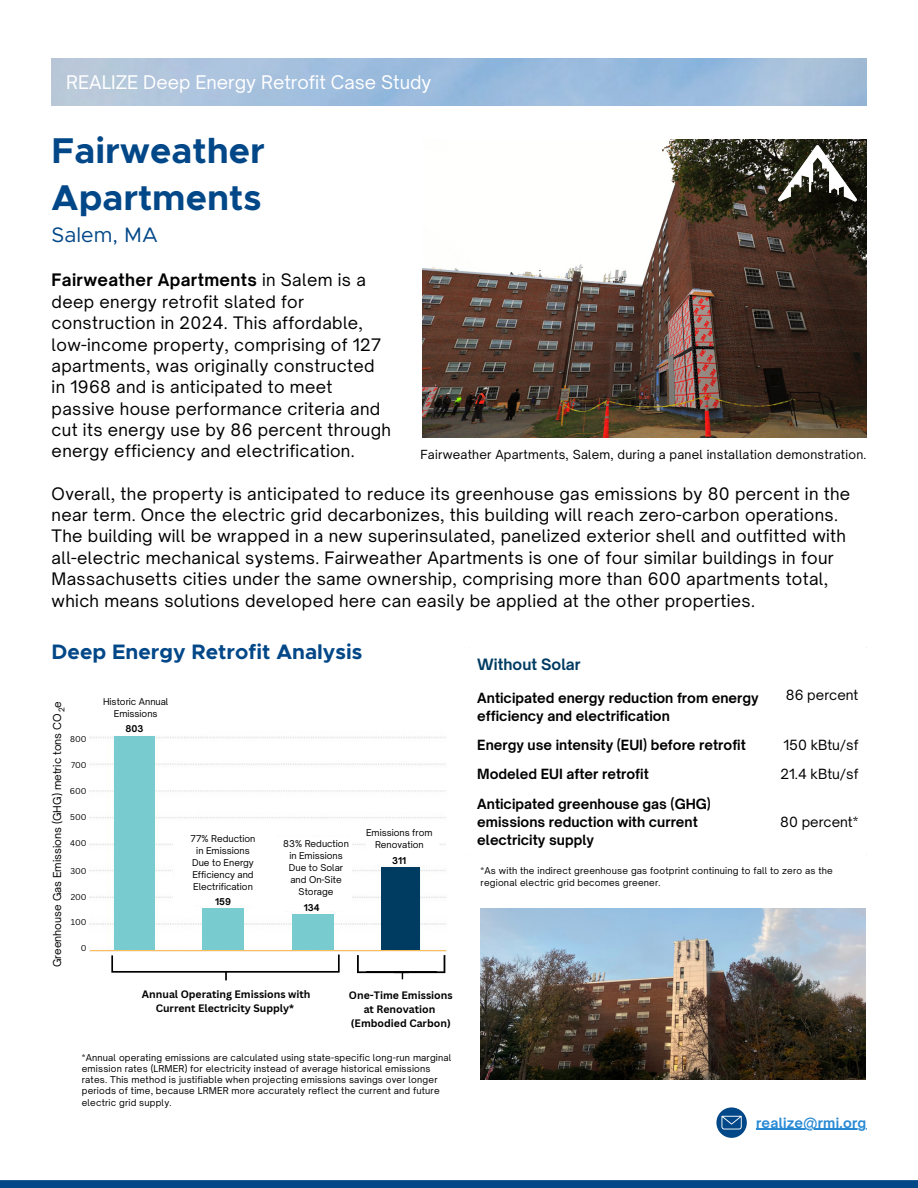
<style>
.page{position:relative;width:918px;height:1188px;background:#fff}
.page>*{position:absolute;margin:0;border:0;box-sizing:border-box;transform-origin:0 0}
.t1{font:700 36px/46.2px "Metropolis";color:#024787}
.t2{font:700 21px "Metropolis";color:#024787}
.t3{font:21px "Metropolis";color:#024787}
.t4{font:18px "Open Sauce One";color:#fff}
.t5{font:16.5px/21.3px "Open Sauce One";letter-spacing:.02em;color:#000}
.t6{font:700 15px "Open Sauce One";color:#003b63}
.t7{font:700 13.5px/18px "Open Sauce One";color:#000}
.t8{font:13.5px "Open Sauce One";color:#000}
.t9{font:700 13.5px "Open Sauce One";letter-spacing:.02em;color:#288ad4}
.t10{font:12px "Open Sauce One";letter-spacing:.02em;color:#000}
.t11{font:700 10.5px/14px "Canva Sans";color:#000;text-align:center}
.t12{font:10.5px "Open Sauce One";color:#000}
.t13{font:9px/11.2px "Open Sauce One";letter-spacing:.02em;color:#000}
.t14{font:9px/12px "Open Sauce One";color:#000;text-align:center}
.t15{font:700 9px "Open Sauce One";color:#000}
.t16{font:8.25px "Canva Sans";color:#000}
.t17{font:7.5px "Open Sauce One";color:#000}
.s1{font-weight:700}
</style>
<div class="page">
<svg style="left:52px;top:59px;width:814px;height:47px;background:#a1bedc"></svg>
<div style="left:0;top:1180px;width:918px;height:8px;background:#024787"></div>
<svg style="left:716px;top:1107px;width:31px;height:31px"></svg>
<hr style="left:756px;top:1129px;width:111px;height:1px;background:#288ad4">
<img style="left:89px;top:736px;width:358px;height:215px">
<div style="left:175px;top:837px;width:177px;height:67px;background:#fff"></div>
<div style="left:280px;top:837px;width:67px;height:74px;background:#fff"></div>
<div style="left:369px;top:828px;width:69px;height:36px;background:#fff"></div>
<img style="left:423px;top:140px;width:443px;height:298px">
<div style="left:114px;top:737px;width:41px;height:213px;background:#78cccf"></div>
<div style="left:203px;top:908px;width:40px;height:42px;background:#78cccf"></div>
<img style="left:293px;top:915px;width:40px;height:35px">
<img style="left:481px;top:908px;width:384px;height:171px">
<img style="left:778px;top:146px;width:79px;height:56px">
<div style="left:381px;top:868px;width:39px;height:82px;background:#003b62"></div>
<hr style="left:90px;top:950px;width:356px;height:1px;background:#ffbd59">
<svg style="left:111px;top:955px;width:229px;height:25px"></svg>
<svg style="left:357px;top:955px;width:88px;height:24px"></svg>
<p class="t4" style="left:66px;top:71px;width:367px">REALIZE Deep Energy Retrofit Case Study</p>
<p class="t1" style="left:52px;top:130px;width:215px">Fairweather<br>Apartments</p>
<p class="t3" style="left:52px;top:225px;width:108px">Salem, MA</p>
<p class="t5" style="left:52px;top:269px;width:341px"><span class="s1">Fairweather Apartments</span> in Salem is a deep energy retrofit slated for construction in 2024. This affordable, low-income property, comprising of 127 apartments, was originally constructed in 1968 and is anticipated to meet passive house performance criteria and cut its energy use by 86 percent through energy efficiency and electrification.</p>
<p class="t10" style="left:421px;top:447px;width:447px">Fairweather Apartments, Salem, during a panel installation demonstration.</p>
<p class="t5" style="left:52px;top:483px;width:800px">Overall, the property is anticipated to reduce its greenhouse gas emissions by 80 percent in the near term. Once the electric grid decarbonizes, this building will reach zero-carbon operations.<br>The building will be wrapped in a new superinsulated, panelized exterior shell and outfitted with all-electric mechanical systems. Fairweather Apartments is one of four similar buildings in four Massachusetts cities under the same ownership, comprising more than 600 apartments total, which means solutions developed here can easily be applied at the other properties.</p>
<p class="t2" style="left:52px;top:642px;width:312px">Deep Energy Retrofit Analysis</p>
<p class="t12" style="left:51px;top:967px;width:268px;rotate:-90deg">Greenhouse Gas Emissions (GHG) metric tons CO e</p>
<p class="t17" style="left:57px;top:712px;width:6px;rotate:-90deg">2</p>
<p class="t16" style="left:70px;top:733px;width:18px">800</p>
<p class="t16" style="left:71px;top:759px;width:17px">700</p>
<p class="t16" style="left:70px;top:785px;width:18px">600</p>
<p class="t16" style="left:70px;top:811px;width:18px">500</p>
<p class="t16" style="left:70px;top:837px;width:18px">400</p>
<p class="t16" style="left:70px;top:865px;width:18px">300</p>
<p class="t16" style="left:71px;top:891px;width:18px">200</p>
<p class="t16" style="left:71px;top:917px;width:17px">100</p>
<p class="t16" style="left:81px;top:943px;width:7px">0</p>
<p class="t14" style="left:103px;top:695px;width:67px">Historic Annual<br>Emissions</p>
<p class="t15" style="left:126px;top:723px;width:20px">803</p>
<p class="t14" style="left:191px;top:833px;width:66px">77% Reduction in Emissions<br>Due to Energy<br>Efficiency and<br>Electrification</p>
<p class="t14" style="left:283px;top:837px;width:67px">83% Reduction in Emissions<br>Due to Solar and On-Site<br>Storage</p>
<p class="t15" style="left:304px;top:902px;width:17px">134</p>
<h3 class="t15" style="left:215px;top:896px;width:17px">159</h3>
<p class="t14" style="left:366px;top:826px;width:68px">Emissions from<br>Renovation</p>
<p class="t15" style="left:392px;top:855px;width:16px">311</p>
<p class="t11" style="left:142px;top:987px;width:170px">Annual Operating Emissions with<br>Current Electricity Supply*</p>
<p class="t11" style="left:349px;top:988px;width:105px">One-Time Emissions at Renovation (Embodied Carbon)</p>
<p class="t13" style="left:82px;top:1052px;width:371px">*Annual operating emissions are calculated using state-specific long-run marginal emission rates (LRMER) for electricity instead of average historical emissions rates. This method is justifiable when projecting emissions savings over longer periods of time, because LRMER more accurately reflect the current and future electric grid supply.</p>
<h1 class="t6" style="left:477px;top:655px;width:105px">Without Solar</h1>
<p class="t7" style="left:477px;top:689px;width:283px">Anticipated energy reduction from energy efficiency and electrification</p>
<p class="t8" style="left:786px;top:687px;width:74px">86 percent</p>
<h3 class="t7" style="left:477px;top:736px;width:270px">Energy use intensity (EUI) before retrofit</h3>
<h5 class="t8" style="left:783px;top:737px;width:77px">150 kBtu/sf</h5>
<h3 class="t7" style="left:477px;top:765px;width:173px">Modeled EUI after retrofit</h3>
<h2 class="t8" style="left:780px;top:766px;width:80px">21.4 kBtu/sf</h2>
<p class="t7" style="left:477px;top:795px;width:235px">Anticipated greenhouse gas (GHG) emissions reduction with current electricity supply</p>
<p class="t8" style="left:780px;top:813px;width:80px">80 percent*</p>
<p class="t13" style="left:481px;top:865px;width:354px">*As with the indirect greenhouse gas footprint continuing to fall to zero as the regional electric grid becomes greener.</p>
<p class="t9" style="left:756px;top:1114px;width:112px">realize@rmi.org</p>
</div>
